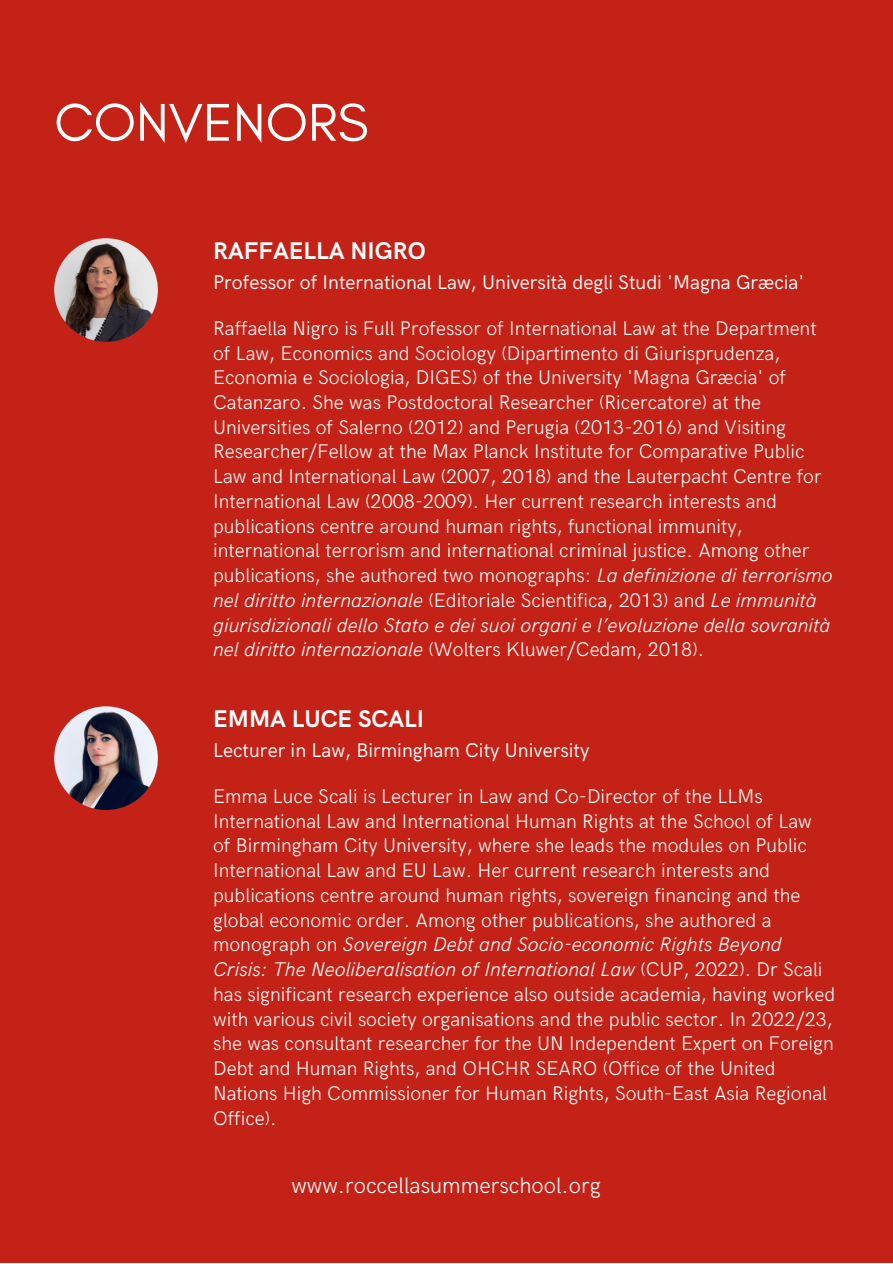
<style>
.page{position:relative;width:893px;height:1264px;background:#fff}
.page>*{position:absolute;margin:0;border:0;box-sizing:border-box;transform-origin:0 0}
.t1{font:54px "Glacial Indifference";color:#fff}
.t2{font:700 24.15px "HK Grotesk";color:#fff}
.t3{font:300 22.5px "HK Grotesk";color:#fff}
.t4{font:300 19.8px/24.8px "HK Grotesk";color:#fff}
.t5{font:19.8px "HK Grotesk";color:#fff}
.s1{font-style:italic}
</style>
<div class="page">
<div style="left:0;top:0;width:892px;height:1262px;background:#c42217"></div>
<img style="left:54px;top:238px;width:104px;height:104px;border-radius:50%">
<img style="left:54px;top:706px;width:104px;height:104px;border-radius:50%">
<p class="t1" style="left:54px;top:89px;width:316px">CONVENORS</p>
<p class="t2" style="left:213px;top:237px;width:214px">RAFFAELLA NIGRO</p>
<p class="t5" style="left:213px;top:271px;width:592px">Professor of International Law, Università degli Studi 'Magna Græcia'</p>
<p class="t4" style="left:213px;top:316px;width:621px">Raffaella Nigro is Full Professor of International Law at the Department of Law, Economics and Sociology (Dipartimento di Giurisprudenza, Economia e Sociologia, DIGES) of the University 'Magna Græcia' of Catanzaro. She was Postdoctoral Researcher (Ricercatore) at the Universities of Salerno (2012) and Perugia (2013-2016) and Visiting Researcher/Fellow at the Max Planck Institute for Comparative Public Law and International Law (2007, 2018) and the Lauterpacht Centre for International Law (2008-2009). Her current research interests and publications centre around human rights, functional immunity, international terrorism and international criminal justice. Among other publications, she authored two monographs: <span class="s1">La definizione di terrorismo nel diritto internazionale</span> (Editoriale Scientifica, 2013) and <span class="s1">Le immunità giurisdizionali dello Stato e dei suoi organi e l’evoluzione della sovranità nel diritto internazionale</span> (Wolters Kluwer/Cedam, 2018).</p>
<p class="t2" style="left:213px;top:705px;width:212px">EMMA LUCE SCALI</p>
<p class="t5" style="left:213px;top:739px;width:378px">Lecturer in Law, Birmingham City University</p>
<p class="t4" style="left:213px;top:784px;width:600px">Emma Luce Scali is Lecturer in Law and Co-Director of the LLMs<br>International Law and International Human Rights at the School of Law</p>
<p class="t4" style="left:213px;top:834px;width:623px">of Birmingham City University, where she leads the modules on Public International Law and EU Law. Her current research interests and publications centre around human rights, sovereign financing and the global economic order. Among other publications, she authored a monograph on <span class="s1">Sovereign Debt and Socio-economic Rights Beyond Crisis: The Neoliberalisation of International Law</span> (CUP, 2022). Dr Scali has significant research experience also outside academia, having worked with various civil society organisations and the public sector. In 2022/23, she was consultant researcher for the UN Independent Expert on Foreign Debt and Human Rights, and OHCHR SEARO (Office of the United Nations High Commissioner for Human Rights, South-East Asia Regional Office).</p>
<p class="t3" style="left:291px;top:1173px;width:311px">www.roccellasummerschool.org</p>
</div>
